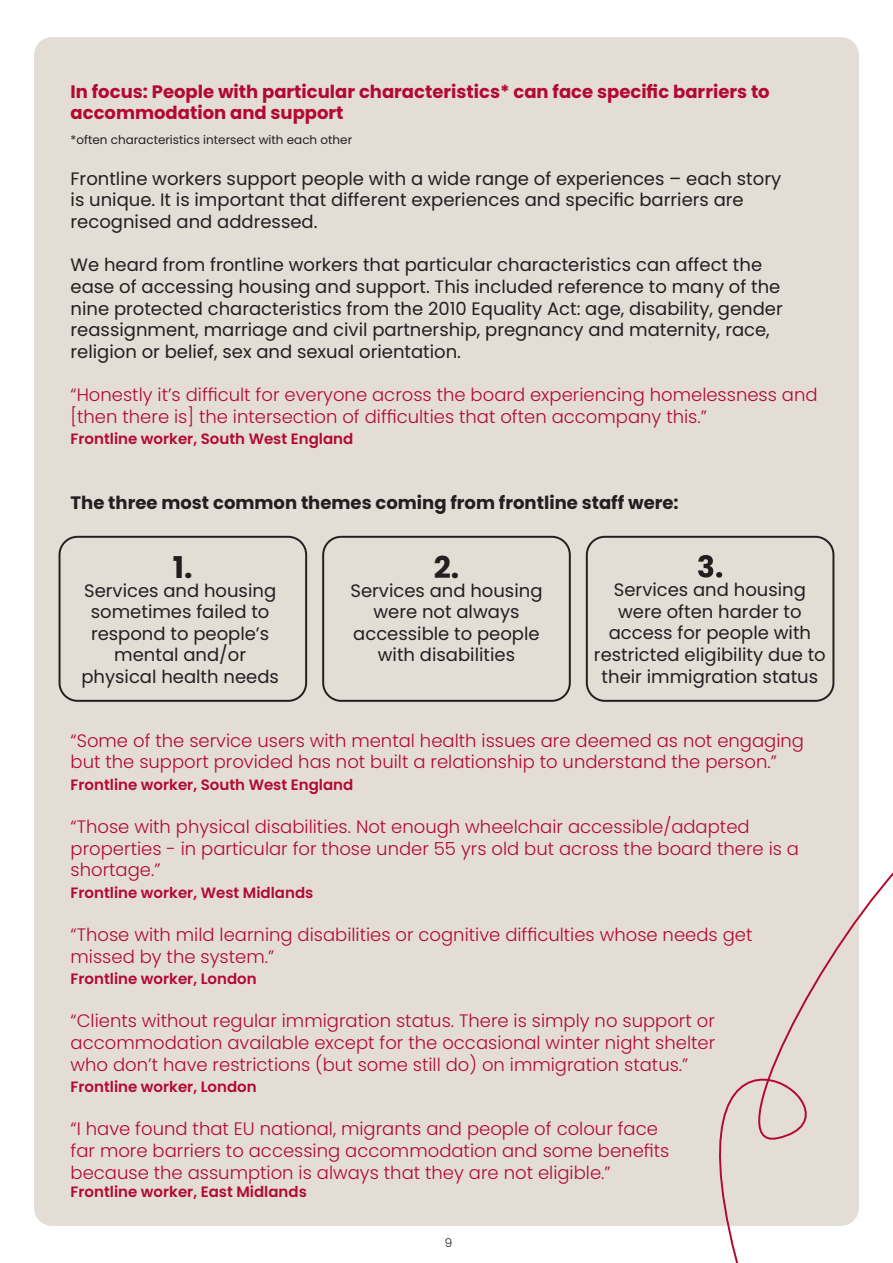
<style>
.page{position:relative;width:893px;height:1263px;background:#fff}
.page>*{position:absolute;margin:0;border:0;box-sizing:border-box;transform-origin:0 0}
.t1{font:700 30px "Poppins";color:#231f20}
.t2{font:300 18px/21.6px "Poppins";color:#b30931}
.t3{font:18px/21.6px "Poppins";color:#231f20;text-align:center}
.t4{font:700 18px/21.6px "Poppins";color:#b30931}
.t5{font:700 18px "Poppins";color:#231f20}
.t6{font:600 15px "Poppins";color:#b30931}
.t7{font:12px "Poppins";color:#231f20}
.t8{font:300 12px "Poppins";color:#231f20}
</style>
<div class="page">
<div style="left:34px;top:37px;width:825px;height:1189px;background:#e3ddd6;border-radius:18px"></div>
<svg style="left:719px;top:872px;width:174px;height:391px"></svg>
<div style="left:59px;top:536px;width:248px;height:166px;border:2px solid #231f20;border-radius:18px"></div>
<div style="left:322px;top:536px;width:249px;height:166px;border:2px solid #231f20;border-radius:18px"></div>
<div style="left:586px;top:536px;width:248px;height:166px;border:2px solid #231f20;border-radius:18px"></div>
<svg style="left:698px;top:555px;width:24px;height:23px"></svg>
<p class="t4" style="left:71px;top:81px;width:701px">In focus: People with particular characteristics* can face specific barriers to accommodation and support</p>
<p class="t7" style="left:71px;top:133px;width:283px">*often characteristics intersect with each other</p>
<p class="t3" style="left:71px;top:168px;width:712px;text-align:left">Frontline workers support people with a wide range of experiences – each story is unique. It is important that different experiences and specific barriers are recognised and addressed.</p>
<p class="t3" style="left:71px;top:254px;width:714px;text-align:left">We heard from frontline workers that particular characteristics can affect the ease of accessing housing and support. This included reference to many of the nine protected characteristics from the 2010 Equality Act: age, disability, gender reassignment, marriage and civil partnership, pregnancy and maternity, race, religion or belief, sex and sexual orientation.</p>
<p class="t2" style="left:71px;top:384px;width:748px">“Honestly it’s difficult for everyone across the board experiencing homelessness and [then there is] the intersection of difficulties that often accompany this.”</p>
<p class="t6" style="left:71px;top:430px;width:284px">Frontline worker, South West England</p>
<p class="t5" style="left:71px;top:492px;width:610px">The three most common themes coming from frontline staff were:</p>
<p class="t1" style="left:173px;top:550px;width:21px">1.</p>
<p class="t1" style="left:434px;top:550px;width:27px">2.</p>
<p class="t3" style="left:81px;top:579px;width:199px">Services and housing sometimes failed to respond to people’s mental and/or physical health needs</p>
<p class="t3" style="left:350px;top:579px;width:193px">Services and housing were not always accessible to people with disabilities</p>
<p class="t3" style="left:594px;top:579px;width:233px">Services and housing were often harder to access for people with restricted eligibility due to their immigration status</p>
<p class="t2" style="left:71px;top:729px;width:735px">“Some of the service users with mental health issues are deemed as not engaging but the support provided has not built a relationship to understand the person.”</p>
<p class="t6" style="left:71px;top:776px;width:284px">Frontline worker, South West England</p>
<p class="t2" style="left:71px;top:816px;width:730px">“Those with physical disabilities. Not enough wheelchair accessible/adapted properties - in particular for those under 55 yrs old but across the board there is a shortage.”</p>
<p class="t6" style="left:71px;top:884px;width:244px">Frontline worker, West Midlands</p>
<p class="t2" style="left:71px;top:924px;width:683px">“Those with mild learning disabilities or cognitive difficulties whose needs get missed by the system.”</p>
<p class="t6" style="left:71px;top:970px;width:188px">Frontline worker, London</p>
<p class="t2" style="left:71px;top:1010px;width:646px;text-align:justify">“Clients without regular immigration status. There is simply no support or accommodation available except for the occasional winter night shelter who don’t have restrictions (but some still do) on immigration status.”</p>
<p class="t6" style="left:71px;top:1078px;width:188px">Frontline worker, London</p>
<p class="t2" style="left:71px;top:1118px;width:600px">“I have found that EU national, migrants and people of colour face far more barriers to accessing accommodation and some benefits because the assumption is always that they are not eligible.”</p>
<p class="t6" style="left:71px;top:1183px;width:238px">Frontline worker, East Midlands</p>
<p class="t8" style="left:445px;top:1236px;width:9px">9</p>
</div>
